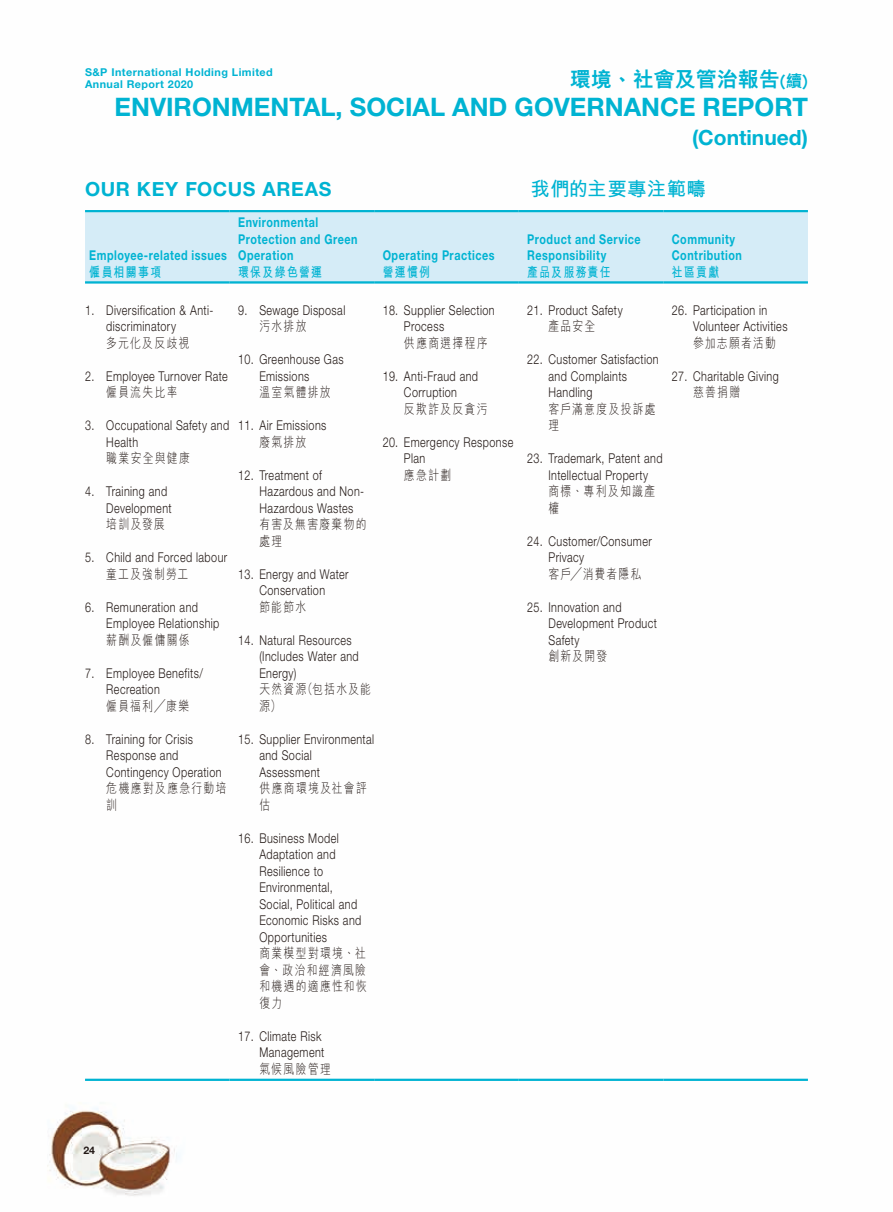
<style>
.page{position:relative;width:893px;height:1212px;background:#fff}
.page>*{position:absolute;margin:0;border:0;box-sizing:border-box;transform-origin:0 0}
.t1{font:700 25.5px "Helvetica Neue LT Std";color:#00b3d2}
.t2{font:800 21px "M Hei HK";color:#00b3d2}
.t3{font:700 21px "Helvetica Neue LT Std";color:#00b3d2}
.t4{font:700 19.5px "Helvetica Neue LT Std";letter-spacing:.03em;color:#00b3d2}
.t5{font:700 19.5px "M Hei HK";letter-spacing:.005em;color:#00b3d2}
.t6{font:300 13.5px/16.5px "Helvetica Neue LT Std";letter-spacing:.04em;color:#231916;scale:.8 1}
.t7{font:300 13.5px/16.5px "M Hei HK";letter-spacing:.12em;color:#231916;scale:.8 1}
.t8{font:700 13.5px/16.5px "Helvetica Neue LT Std";letter-spacing:.045em;color:#00b3d2;scale:.8 1}
.t9{font:700 13.5px "M Hei HK";letter-spacing:.125em;color:#00b3d2;scale:.8 1}
.t10{font:700 10.8px/12px "Helvetica Neue LT Std";letter-spacing:.04em;color:#00b3d2}
.t11{font:700 10.5px "Helvetica Neue LT Std";color:#231916}
.s1{font-size:16.5px}
</style>
<div class="page">
<img style="left:47px;top:1078px;width:761px;height:118px">
<div style="left:85px;top:212px;width:723px;height:69px;background:#d5ecf7"></div>
<hr style="left:85px;top:210px;width:145px;height:2px;background:#00b3d2">
<hr style="left:230px;top:210px;width:144px;height:2px;background:#00b3d2">
<hr style="left:374px;top:210px;width:145px;height:2px;background:#00b3d2">
<hr style="left:519px;top:210px;width:144px;height:2px;background:#00b3d2">
<hr style="left:663px;top:210px;width:145px;height:2px;background:#00b3d2">
<hr style="left:85px;top:281px;width:145px;height:3px;background:#00b3d2">
<hr style="left:230px;top:281px;width:144px;height:3px;background:#00b3d2">
<hr style="left:374px;top:281px;width:145px;height:3px;background:#00b3d2">
<hr style="left:519px;top:281px;width:144px;height:3px;background:#00b3d2">
<hr style="left:663px;top:281px;width:145px;height:3px;background:#00b3d2">
<hr style="left:85px;top:1079px;width:145px;height:2px;background:#00b3d2">
<hr style="left:230px;top:1079px;width:144px;height:2px;background:#00b3d2">
<hr style="left:374px;top:1079px;width:145px;height:2px;background:#00b3d2">
<hr style="left:519px;top:1079px;width:144px;height:2px;background:#00b3d2">
<hr style="left:663px;top:1079px;width:145px;height:2px;background:#00b3d2">
<p class="t10" style="left:85px;top:66px;width:189px">S&amp;P International Holding Limited<br>Annual Report 2020</p>
<h2 class="t2" style="left:570px;top:69px;width:240px">環境、社會及管治報告<span class="s1">(續)</span></h2>
<h1 class="t1" style="left:115px;top:91px;width:695px">ENVIRONMENTAL, SOCIAL AND GOVERNANCE REPORT</h1>
<h2 class="t3" style="left:692px;top:124px;width:117px">(Continued)</h2>
<h3 class="t4" style="left:85px;top:177px;width:248px">OUR KEY FOCUS AREAS</h3>
<p class="t8" style="left:89px;top:247px;width:174px">Employee-related issues</p>
<p class="t8" style="left:238px;top:214px;width:151px">Environmental<br>Protection and Green<br>Operation</p>
<p class="t8" style="left:383px;top:247px;width:141px">Operating Practices</p>
<h3 class="t5" style="left:531px;top:175px;width:177px">我們的主要專注範疇</h3>
<p class="t8" style="left:527px;top:230px;width:143px">Product and Service<br>Responsibility</p>
<p class="t8" style="left:672px;top:230px;width:89px">Community<br>Contribution</p>
<p class="t9" style="left:89px;top:262px;width:92px">僱員相關事項</p>
<p class="t9" style="left:238px;top:262px;width:106px">環保及綠色營運</p>
<p class="t9" style="left:383px;top:262px;width:60px">營運慣例</p>
<p class="t9" style="left:527px;top:262px;width:105px">產品及服務責任</p>
<p class="t9" style="left:672px;top:262px;width:61px">社區貢獻</p>
<p class="t6" style="left:106px;top:301px;width:135px;text-indent:-21px">1. Diversification &amp; Anti&shy;discriminatory</p>
<p class="t7" style="left:106px;top:334px;width:106px">多元化及反歧視</p>
<p class="t6" style="left:85px;top:367px;width:180px">2. Employee Turnover Rate</p>
<p class="t7" style="left:106px;top:384px;width:91px">僱員流失比率</p>
<p class="t6" style="left:106px;top:417px;width:155px;text-indent:-21px">3. Occupational Safety and<br>Health</p>
<p class="t7" style="left:106px;top:450px;width:106px">職業安全與健康</p>
<p class="t6" style="left:106px;top:483px;width:83px;text-indent:-21px">4. Training and<br>Development</p>
<p class="t7" style="left:106px;top:516px;width:75px">培訓及發展</p>
<p class="t6" style="left:85px;top:549px;width:179px">5. Child and Forced labour</p>
<p class="t7" style="left:106px;top:565px;width:104px">童工及強制勞工</p>
<p class="t6" style="left:106px;top:598px;width:143px;text-indent:-21px">6. Remuneration and<br>Employee Relationship</p>
<p class="t7" style="left:106px;top:631px;width:106px">薪酬及僱傭關係</p>
<p class="t6" style="left:106px;top:664px;width:122px;text-indent:-21px">7. Employee Benefits/<br>Recreation</p>
<p class="t7" style="left:106px;top:697px;width:105px">僱員福利╱康樂</p>
<p class="t6" style="left:106px;top:730px;width:146px;text-indent:-21px">8. Training for Crisis<br>Response and<br>Contingency Operation</p>
<p class="t7" style="left:106px;top:780px;width:152px">危機應對及應急行動培訓</p>
<p class="t6" style="left:527px;top:301px;width:121px">21. Product Safety</p>
<p class="t7" style="left:548px;top:318px;width:60px">產品安全</p>
<p class="t6" style="left:548px;top:351px;width:139px;text-indent:-21px">22. Customer Satisfaction and Complaints<br>Handling</p>
<p class="t7" style="left:548px;top:400px;width:135px">客戶滿意度及投訴處理</p>
<p class="t6" style="left:527px;top:450px;width:171px;text-align:center">23. Trademark, Patent and<br>Intellectual Property</p>
<p class="t7" style="left:548px;top:483px;width:135px">商標、專利及知識產權</p>
<p class="t6" style="left:548px;top:532px;width:131px;text-indent:-21px">24. Customer/Consumer<br>Privacy</p>
<p class="t7" style="left:548px;top:565px;width:118px">客戶╱消費者隱私</p>
<p class="t6" style="left:548px;top:598px;width:137px;text-indent:-21px">25. Innovation and<br>Development Product<br>Safety</p>
<p class="t7" style="left:548px;top:648px;width:75px">創新及開發</p>
<p class="t6" style="left:404px;top:301px;width:115px;text-indent:-21px">18. Supplier Selection<br>Process</p>
<p class="t7" style="left:404px;top:334px;width:106px">供應商選擇程序</p>
<p class="t6" style="left:383px;top:367px;width:121px;text-align:center">19. Anti-Fraud and<br>Corruption</p>
<p class="t7" style="left:404px;top:400px;width:106px">反欺詐及反貪污</p>
<p class="t6" style="left:404px;top:433px;width:138px;text-indent:-21px">20. Emergency Response<br>Plan</p>
<p class="t7" style="left:404px;top:466px;width:61px">應急計劃</p>
<p class="t6" style="left:693px;top:301px;width:120px;text-indent:-21px">26. Participation in<br>Volunteer Activities</p>
<p class="t7" style="left:693px;top:334px;width:105px">參加志願者活動</p>
<p class="t6" style="left:672px;top:367px;width:135px">27. Charitable Giving</p>
<p class="t7" style="left:693px;top:384px;width:60px">慈善捐贈</p>
<p class="t6" style="left:238px;top:301px;width:135px">9. Sewage Disposal</p>
<p class="t7" style="left:259px;top:318px;width:60px">污水排放</p>
<p class="t6" style="left:259px;top:351px;width:107px;text-indent:-21px">10. Greenhouse Gas<br>Emissions</p>
<p class="t7" style="left:259px;top:384px;width:91px">溫室氣體排放</p>
<p class="t6" style="left:238px;top:417px;width:112px">11. Air Emissions</p>
<p class="t7" style="left:259px;top:433px;width:60px">廢氣排放</p>
<p class="t6" style="left:259px;top:466px;width:132px;text-indent:-21px">12. Treatment of<br>Hazardous and Non-<br>Hazardous Wastes</p>
<p class="t7" style="left:259px;top:516px;width:135px">有害及無害廢棄物的處理</p>
<p class="t6" style="left:238px;top:565px;width:140px;text-align:center">13. Energy and Water<br>Conservation</p>
<p class="t7" style="left:259px;top:598px;width:60px">節能節水</p>
<p class="t6" style="left:259px;top:631px;width:126px;text-indent:-21px">14. Natural Resources (Includes Water and<br>Energy)</p>
<p class="t7" style="left:259px;top:681px;width:141px">天然資源（包括水及能源）</p>
<p class="t6" style="left:259px;top:730px;width:145px;text-indent:-21px">15. Supplier Environmental and Social<br>Assessment</p>
<p class="t7" style="left:259px;top:780px;width:136px">供應商環境及社會評估</p>
<p class="t6" style="left:259px;top:829px;width:129px;text-indent:-21px">16. Business Model<br>Adaptation and<br>Resilience to<br>Environmental,<br>Social, Political and<br>Economic Risks and<br>Opportunities</p>
<p class="t7" style="left:259px;top:945px;width:136px;text-align:justify">商業模型對環境、社會、政治和經濟風險和機遇的適應性和恢復力</p>
<p class="t6" style="left:238px;top:1027px;width:109px;text-align:right">17. Climate Risk<br>Management</p>
<p class="t7" style="left:259px;top:1060px;width:91px">氣候風險管理</p>
<p class="t11" style="left:83px;top:1143px;width:13px">24</p>
</div>
